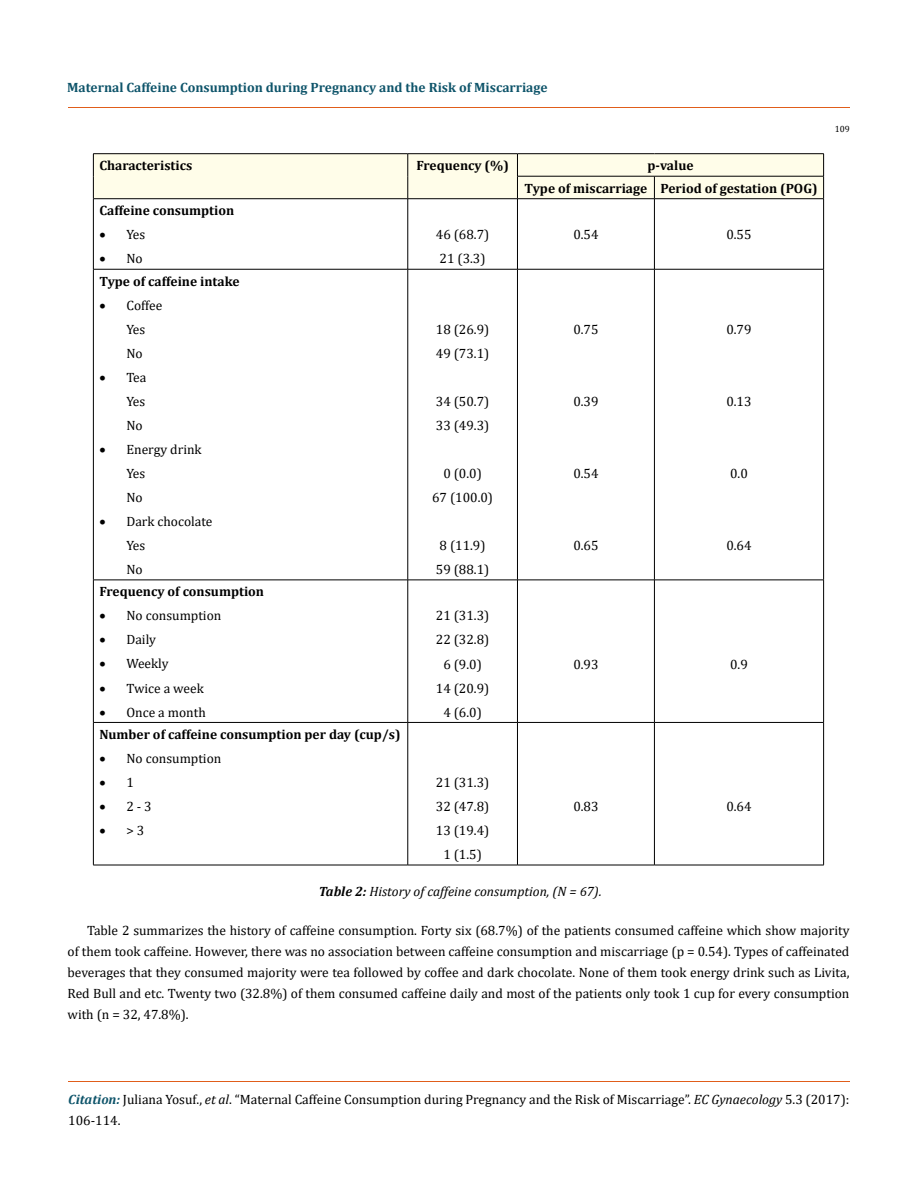
<style>
.page{position:relative;width:917px;height:1190px;background:#fff}
.page>*{position:absolute;margin:0;border:0;box-sizing:border-box;transform-origin:0 0}
.t1{font:13.5px/24px "Cambria";color:#000}
.t2{font:700 13.5px/22.5px "Cambria";color:#000;text-align:center}
.t3{font:700 13.5px "Cambria";color:#0e546a}
.t4{font:italic 13.5px "Cambria";color:#000}
.t5{font:9px "Cambria";color:#000}
.s1{font-weight:700}
.s2{font-weight:700;font-style:italic;color:#0e546a}
.s3{font-style:italic}
</style>
<div class="page">
<hr style="left:68px;top:108px;width:781px;height:1px;background:#e05d1a">
<hr style="left:68px;top:1081px;width:781px;height:1px;background:#e05d1a">
<hr style="left:93px;top:153px;width:315px;height:1px;background:#000">
<hr style="left:408px;top:153px;width:109px;height:1px;background:#000">
<hr style="left:517px;top:153px;width:137px;height:1px;background:#000">
<hr style="left:654px;top:153px;width:169px;height:1px;background:#000">
<div style="left:93px;top:154px;width:731px;height:45px;background:#fffde9"></div>
<hr style="left:93px;top:198px;width:315px;height:1px;background:#000">
<hr style="left:93px;top:199px;width:1px;height:70px;background:#000">
<hr style="left:408px;top:198px;width:109px;height:1px;background:#000">
<hr style="left:407px;top:199px;width:1px;height:70px;background:#000">
<hr style="left:517px;top:198px;width:137px;height:1px;background:#000">
<hr style="left:517px;top:199px;width:1px;height:70px;background:#000">
<hr style="left:654px;top:198px;width:169px;height:1px;background:#000">
<hr style="left:654px;top:199px;width:1px;height:70px;background:#000">
<hr style="left:823px;top:199px;width:1px;height:70px;background:#000">
<hr style="left:93px;top:269px;width:315px;height:1px;background:#000">
<hr style="left:93px;top:269px;width:1px;height:310px;background:#000">
<hr style="left:408px;top:269px;width:109px;height:1px;background:#000">
<hr style="left:407px;top:269px;width:1px;height:310px;background:#000">
<hr style="left:517px;top:269px;width:137px;height:1px;background:#000">
<hr style="left:517px;top:269px;width:1px;height:310px;background:#000">
<hr style="left:654px;top:269px;width:169px;height:1px;background:#000">
<hr style="left:654px;top:269px;width:1px;height:310px;background:#000">
<hr style="left:823px;top:269px;width:1px;height:310px;background:#000">
<hr style="left:93px;top:579px;width:315px;height:1px;background:#000">
<hr style="left:93px;top:580px;width:1px;height:142px;background:#000">
<hr style="left:408px;top:579px;width:109px;height:1px;background:#000">
<hr style="left:407px;top:580px;width:1px;height:142px;background:#000">
<hr style="left:517px;top:579px;width:137px;height:1px;background:#000">
<hr style="left:517px;top:580px;width:1px;height:142px;background:#000">
<hr style="left:654px;top:579px;width:169px;height:1px;background:#000">
<hr style="left:654px;top:580px;width:1px;height:142px;background:#000">
<hr style="left:823px;top:580px;width:1px;height:142px;background:#000">
<hr style="left:93px;top:722px;width:315px;height:1px;background:#000">
<hr style="left:93px;top:722px;width:1px;height:142px;background:#000">
<hr style="left:408px;top:722px;width:109px;height:1px;background:#000">
<hr style="left:407px;top:722px;width:1px;height:142px;background:#000">
<hr style="left:517px;top:722px;width:137px;height:1px;background:#000">
<hr style="left:517px;top:722px;width:1px;height:142px;background:#000">
<hr style="left:654px;top:722px;width:169px;height:1px;background:#000">
<hr style="left:654px;top:722px;width:1px;height:142px;background:#000">
<hr style="left:823px;top:722px;width:1px;height:142px;background:#000">
<hr style="left:93px;top:864px;width:315px;height:1px;background:#000">
<hr style="left:408px;top:864px;width:109px;height:1px;background:#000">
<hr style="left:517px;top:864px;width:137px;height:1px;background:#000">
<hr style="left:654px;top:864px;width:169px;height:1px;background:#000">
<p class="t3" style="left:67px;top:77px;width:482px">Maternal Caffeine Consumption during Pregnancy and the Risk of Miscarriage</p>
<p class="t2" style="left:99px;top:154px;width:94px">Characteristics</p>
<p class="t2" style="left:416px;top:154px;width:94px">Frequency (%)</p>
<p class="t2" style="left:524px;top:154px;width:294px">p-value<br>Type of miscarriage Period of gestation (POG)</p>
<p class="t2" style="left:99px;top:199px;width:136px">Caffeine consumption</p>
<p class="t1" style="left:99px;top:222px;width:47px">• Yes</p>
<p class="t1" style="left:99px;top:246px;width:45px">• No</p>
<p class="t1" style="left:436px;top:222px;width:55px">46 (68.7)<br>21 (3.3)</p>
<p class="t1" style="left:573px;top:222px;width:27px">0.54</p>
<p class="t1" style="left:726px;top:222px;width:27px">0.55</p>
<p class="t2" style="left:99px;top:269px;width:142px">Type of caffeine intake</p>
<p class="t1" style="left:126px;top:293px;width:37px;text-indent:-27px">• Coffee<br>Yes<br>No</p>
<p class="t1" style="left:126px;top:365px;width:22px;text-align:justify;text-indent:-27px">• Tea Yes No</p>
<p class="t1" style="left:126px;top:437px;width:77px;text-indent:-27px">• Energy drink<br>Yes<br>No</p>
<p class="t1" style="left:126px;top:509px;width:88px;text-indent:-27px">• Dark chocolate<br>Yes<br>No</p>
<p class="t2" style="left:99px;top:580px;width:166px">Frequency of consumption</p>
<p class="t1" style="left:99px;top:604px;width:123px">• No consumption</p>
<p class="t1" style="left:99px;top:628px;width:58px">• Daily</p>
<p class="t1" style="left:99px;top:652px;width:71px">• Weekly</p>
<p class="t1" style="left:99px;top:676px;width:106px">• Twice a week</p>
<p class="t1" style="left:99px;top:700px;width:108px">• Once a month</p>
<p class="t2" style="left:99px;top:722px;width:303px">Number of caffeine consumption per day (cup/s)</p>
<p class="t1" style="left:99px;top:746px;width:123px">• No consumption</p>
<p class="t1" style="left:99px;top:770px;width:36px">• 1</p>
<p class="t1" style="left:99px;top:794px;width:54px">• 2 - 3</p>
<p class="t1" style="left:99px;top:818px;width:46px">• &gt; 3</p>
<p class="t1" style="left:436px;top:317px;width:55px">18 (26.9)<br>49 (73.1)</p>
<p class="t1" style="left:436px;top:389px;width:55px">34 (50.7)<br>33 (49.3)</p>
<p class="t1" style="left:432px;top:461px;width:62px;text-align:center">0 (0.0)<br>67 (100.0)</p>
<p class="t1" style="left:436px;top:533px;width:55px">8 (11.9)<br>59 (88.1)</p>
<p class="t1" style="left:436px;top:604px;width:55px;text-align:center">21 (31.3)<br>22 (32.8)<br>6 (9.0)<br>14 (20.9)<br>4 (6.0)</p>
<p class="t1" style="left:436px;top:770px;width:55px;text-align:center">21 (31.3)<br>32 (47.8)<br>13 (19.4)<br>1 (1.5)</p>
<p class="t1" style="left:573px;top:317px;width:27px">0.75</p>
<p class="t1" style="left:726px;top:317px;width:27px">0.79</p>
<p class="t1" style="left:573px;top:389px;width:27px">0.39</p>
<p class="t1" style="left:726px;top:389px;width:27px">0.13</p>
<p class="t1" style="left:573px;top:461px;width:27px">0.54</p>
<p class="t1" style="left:730px;top:461px;width:19px">0.0</p>
<p class="t1" style="left:573px;top:533px;width:27px">0.65</p>
<p class="t1" style="left:726px;top:533px;width:27px">0.64</p>
<p class="t1" style="left:573px;top:652px;width:27px">0.93</p>
<p class="t1" style="left:730px;top:652px;width:19px">0.9</p>
<p class="t1" style="left:573px;top:794px;width:27px">0.83</p>
<p class="t1" style="left:726px;top:794px;width:27px">0.64</p>
<p class="t5" style="left:834px;top:124px;width:16px">109</p>
<p class="t4" style="left:319px;top:881px;width:284px"><span class="s1">Table 2:</span> History of caffeine consumption, (N = 67).</p>
<p class="t1" style="left:68px;top:919px;width:783px;line-height:21px;text-align:justify;text-indent:19px">Table 2 summarizes the history of caffeine consumption. Forty six (68.7%) of the patients consumed caffeine which show majority of them took caffeine. However, there was no association between caffeine consumption and miscarriage (p = 0.54). Types of caffeinated beverages that they consumed majority were tea followed by coffee and dark chocolate. None of them took energy drink such as Livita, Red Bull and etc. Twenty two (32.8%) of them consumed caffeine daily and most of the patients only took 1 cup for every consumption with (n = 32, 47.8%).</p>
<p class="t1" style="left:68px;top:1089px;width:782px;line-height:21px"><span class="s2">Citation:</span> Juliana Yosuf., <span class="s3">et al</span>. “Maternal Caffeine Consumption during Pregnancy and the Risk of Miscarriage”. <span class="s3">EC Gynaecology</span> 5.3 (2017):<br>106-114.</p>
</div>
